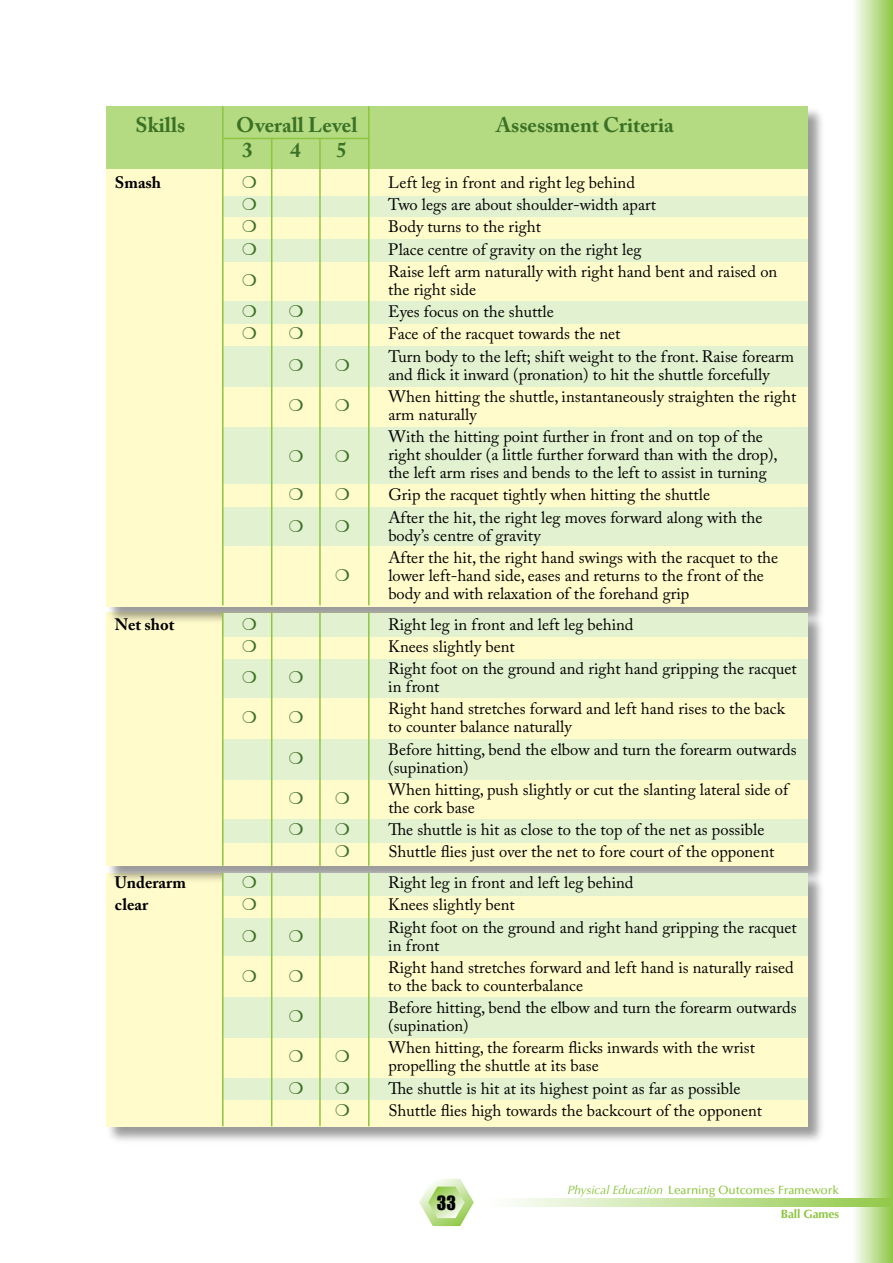
<style>
.page{position:relative;width:893px;height:1263px;background:#fff}
.page>*{position:absolute;margin:0;border:0;box-sizing:border-box;transform-origin:0 0}
.t1{font:700 21px "Adobe Caslon Pro";color:#3a7124}
.t2{font:18px "Impact";color:#000}
.t3{font:16.5px/18px "Adobe Caslon Pro";color:#000}
.t4{font:16.5px "MS Gothic";color:#3a7124}
.t5{font:700 16.5px "Adobe Caslon Pro";color:#000}
.t6{font:500 12px/24.8px "Optima";letter-spacing:-.01em;color:#8cc63f;text-align:right}
.s1{font-weight:400;font-style:italic}
.s2{font-weight:700}
</style>
<div class="page">
<div style="left:852px;top:0;width:41px;height:1263px;background:linear-gradient(to right,#fff,#8fc744)"></div>
<svg style="left:419px;top:1179px;width:55px;height:47px"></svg>
<svg style="left:510px;top:1198px;width:383px;height:9px;background:#c5e29e"></svg>
<div style="left:106px;top:872px;width:721px;height:272px;background:#000;opacity:.4"></div>
<div style="left:106px;top:873px;width:702px;height:253px;background:#fffbcb"></div>
<div style="left:106px;top:612px;width:721px;height:272px;background:#000;opacity:.4"></div>
<div style="left:106px;top:613px;width:702px;height:253px;background:#fffbcb"></div>
<div style="left:106px;top:106px;width:721px;height:518px;background:#000;opacity:.4"></div>
<div style="left:106px;top:106px;width:702px;height:500px;background:#fffbcb"></div>
<div style="left:224px;top:196px;width:584px;height:20px;background:#e2f1cf"></div>
<div style="left:224px;top:239px;width:584px;height:23px;background:#e2f1cf"></div>
<div style="left:224px;top:301px;width:584px;height:23px;background:#e2f1cf"></div>
<div style="left:224px;top:346px;width:584px;height:40px;background:#e2f1cf"></div>
<div style="left:224px;top:427px;width:584px;height:56px;background:#e2f1cf"></div>
<div style="left:224px;top:507px;width:584px;height:39px;background:#e2f1cf"></div>
<div style="left:224px;top:613px;width:584px;height:23px;background:#e2f1cf"></div>
<div style="left:224px;top:659px;width:584px;height:39px;background:#e2f1cf"></div>
<div style="left:224px;top:739px;width:584px;height:41px;background:#e2f1cf"></div>
<div style="left:224px;top:819px;width:584px;height:23px;background:#e2f1cf"></div>
<div style="left:224px;top:873px;width:584px;height:22px;background:#e2f1cf"></div>
<div style="left:224px;top:918px;width:584px;height:37px;background:#e2f1cf"></div>
<div style="left:224px;top:998px;width:584px;height:40px;background:#e2f1cf"></div>
<div style="left:224px;top:1078px;width:584px;height:22px;background:#e2f1cf"></div>
<div style="left:106px;top:106px;width:702px;height:63px;background:#b4da82"></div>
<hr style="left:222px;top:106px;width:2px;height:499px;background:#8cc63f">
<hr style="left:368px;top:106px;width:2px;height:499px;background:#8cc63f">
<hr style="left:319px;top:138px;width:2px;height:467px;background:#8cc63f">
<hr style="left:271px;top:138px;width:1px;height:467px;background:#8cc63f">
<hr style="left:224px;top:138px;width:146px;height:1px;background:#8cc63f">
<hr style="left:222px;top:613px;width:2px;height:253px;background:#8cc63f">
<hr style="left:368px;top:613px;width:2px;height:253px;background:#8cc63f">
<hr style="left:319px;top:613px;width:2px;height:253px;background:#8cc63f">
<hr style="left:271px;top:613px;width:1px;height:253px;background:#8cc63f">
<hr style="left:222px;top:873px;width:2px;height:253px;background:#8cc63f">
<hr style="left:368px;top:873px;width:2px;height:253px;background:#8cc63f">
<hr style="left:319px;top:873px;width:2px;height:253px;background:#8cc63f">
<hr style="left:271px;top:873px;width:1px;height:253px;background:#8cc63f">
<p class="t1" style="left:135px;top:112px;width:51px">Skills</p>
<p class="t1" style="left:236px;top:112px;width:123px">Overall Level</p>
<p class="t1" style="left:496px;top:112px;width:179px">Assessment Criteria</p>
<p class="t1" style="left:242px;top:137px;width:12px">3</p>
<p class="t1" style="left:290px;top:137px;width:12px">4</p>
<p class="t1" style="left:337px;top:137px;width:12px">5</p>
<p class="t5" style="left:115px;top:172px;width:48px">Smash</p>
<p class="t4" style="left:241px;top:174px;width:18px">❍</p>
<p class="t3" style="left:388px;top:173px;width:248px">Left leg in front and right leg behind</p>
<p class="t4" style="left:241px;top:196px;width:18px">❍</p>
<p class="t3" style="left:388px;top:195px;width:269px">Two legs are about shoulder-width apart</p>
<p class="t4" style="left:241px;top:218px;width:18px">❍</p>
<p class="t3" style="left:388px;top:218px;width:154px">Body turns to the right</p>
<p class="t4" style="left:241px;top:240px;width:18px">❍</p>
<p class="t3" style="left:388px;top:240px;width:255px">Place centre of gravity on the right leg</p>
<p class="t4" style="left:241px;top:272px;width:18px">❍</p>
<p class="t3" style="left:388px;top:262px;width:390px">Raise left arm naturally with right hand bent and raised on the right side</p>
<p class="t4" style="left:241px;top:303px;width:18px">❍</p>
<p class="t4" style="left:287px;top:303px;width:18px">❍</p>
<p class="t3" style="left:388px;top:302px;width:167px">Eyes focus on the shuttle</p>
<p class="t4" style="left:241px;top:325px;width:18px">❍</p>
<p class="t4" style="left:287px;top:325px;width:18px">❍</p>
<p class="t3" style="left:388px;top:325px;width:234px">Face of the racquet towards the net</p>
<p class="t4" style="left:287px;top:356px;width:18px">❍</p>
<p class="t4" style="left:334px;top:356px;width:18px">❍</p>
<p class="t3" style="left:388px;top:347px;width:407px">Turn body to the left; shift weight to the front. Raise forearm and flick it inward (pronation) to hit the shuttle forcefully</p>
<p class="t4" style="left:287px;top:397px;width:18px">❍</p>
<p class="t4" style="left:334px;top:397px;width:18px">❍</p>
<p class="t3" style="left:388px;top:387px;width:409px">When hitting the shuttle, instantaneously straighten the right arm naturally</p>
<p class="t4" style="left:287px;top:447px;width:18px">❍</p>
<p class="t4" style="left:334px;top:447px;width:18px">❍</p>
<p class="t3" style="left:388px;top:427px;width:391px">With the hitting point further in front and on top of the right shoulder (a little further forward than with the drop), the left arm rises and bends to the left to assist in turning</p>
<p class="t4" style="left:287px;top:486px;width:18px">❍</p>
<p class="t4" style="left:334px;top:486px;width:18px">❍</p>
<p class="t3" style="left:388px;top:486px;width:323px">Grip the racquet tightly when hitting the shuttle</p>
<p class="t4" style="left:287px;top:517px;width:18px">❍</p>
<p class="t4" style="left:334px;top:517px;width:18px">❍</p>
<p class="t3" style="left:388px;top:508px;width:376px">After the hit, the right leg moves forward along with the body’s centre of gravity</p>
<p class="t4" style="left:334px;top:567px;width:18px">❍</p>
<p class="t3" style="left:388px;top:548px;width:391px">After the hit, the right hand swings with the racquet to the lower left-hand side, eases and returns to the front of the body and with relaxation of the forehand grip</p>
<p class="t5" style="left:115px;top:614px;width:61px">Net shot</p>
<p class="t4" style="left:241px;top:615px;width:18px">❍</p>
<p class="t3" style="left:388px;top:615px;width:247px">Right leg in front and left leg behind</p>
<p class="t4" style="left:241px;top:638px;width:18px">❍</p>
<p class="t3" style="left:388px;top:637px;width:128px">Knees slightly bent</p>
<p class="t4" style="left:241px;top:669px;width:18px">❍</p>
<p class="t4" style="left:287px;top:669px;width:18px">❍</p>
<p class="t3" style="left:388px;top:659px;width:410px">Right foot on the ground and right hand gripping the racquet in front</p>
<p class="t4" style="left:241px;top:709px;width:18px">❍</p>
<p class="t4" style="left:287px;top:709px;width:18px">❍</p>
<p class="t3" style="left:388px;top:700px;width:398px">Right hand stretches forward and left hand rises to the back to counter balance naturally</p>
<p class="t4" style="left:287px;top:749px;width:18px">❍</p>
<p class="t3" style="left:388px;top:740px;width:410px">Before hitting, bend the elbow and turn the forearm outwards (supination)</p>
<p class="t4" style="left:287px;top:790px;width:18px">❍</p>
<p class="t4" style="left:334px;top:790px;width:18px">❍</p>
<p class="t3" style="left:388px;top:780px;width:401px">When hitting, push slightly or cut the slanting lateral side of the cork base</p>
<p class="t4" style="left:287px;top:821px;width:18px">❍</p>
<p class="t4" style="left:334px;top:821px;width:18px">❍</p>
<p class="t3" style="left:388px;top:820px;width:378px">The shuttle is hit as close to the top of the net as possible</p>
<p class="t4" style="left:334px;top:843px;width:18px">❍</p>
<p class="t3" style="left:388px;top:843px;width:388px">Shuttle flies just over the net to fore court of the opponent</p>
<p class="t5" style="left:115px;top:873px;width:73px">Underarm</p>
<p class="t4" style="left:241px;top:874px;width:18px">❍</p>
<p class="t3" style="left:388px;top:873px;width:247px">Right leg in front and left leg behind</p>
<p class="t5" style="left:115px;top:895px;width:35px">clear</p>
<p class="t4" style="left:241px;top:896px;width:18px">❍</p>
<p class="t3" style="left:388px;top:896px;width:128px">Knees slightly bent</p>
<p class="t4" style="left:241px;top:927px;width:18px">❍</p>
<p class="t4" style="left:287px;top:927px;width:18px">❍</p>
<p class="t3" style="left:388px;top:918px;width:410px">Right foot on the ground and right hand gripping the racquet in front</p>
<p class="t4" style="left:241px;top:968px;width:18px">❍</p>
<p class="t4" style="left:287px;top:968px;width:18px">❍</p>
<p class="t3" style="left:388px;top:958px;width:407px">Right hand stretches forward and left hand is naturally raised to the back to counterbalance</p>
<p class="t4" style="left:287px;top:1008px;width:18px">❍</p>
<p class="t3" style="left:388px;top:998px;width:410px">Before hitting, bend the elbow and turn the forearm outwards (supination)</p>
<p class="t4" style="left:287px;top:1048px;width:18px">❍</p>
<p class="t4" style="left:334px;top:1048px;width:18px">❍</p>
<p class="t3" style="left:388px;top:1039px;width:368px">When hitting, the forearm flicks inwards with the wrist propelling the shuttle at its base</p>
<p class="t4" style="left:287px;top:1079px;width:18px">❍</p>
<p class="t4" style="left:334px;top:1079px;width:18px">❍</p>
<p class="t3" style="left:388px;top:1079px;width:354px">The shuttle is hit at its highest point as far as possible</p>
<p class="t4" style="left:334px;top:1102px;width:18px">❍</p>
<p class="t3" style="left:388px;top:1101px;width:375px">Shuttle flies high towards the backcourt of the opponent</p>
<p class="t2" style="left:437px;top:1192px;width:10px">33</p>
<p class="t6" style="left:567px;top:1177px;width:273px"><span class="s1">Physical Education</span> Learning Outcomes Framework<br><span class="s2">Ball Games</span></p>
</div>
